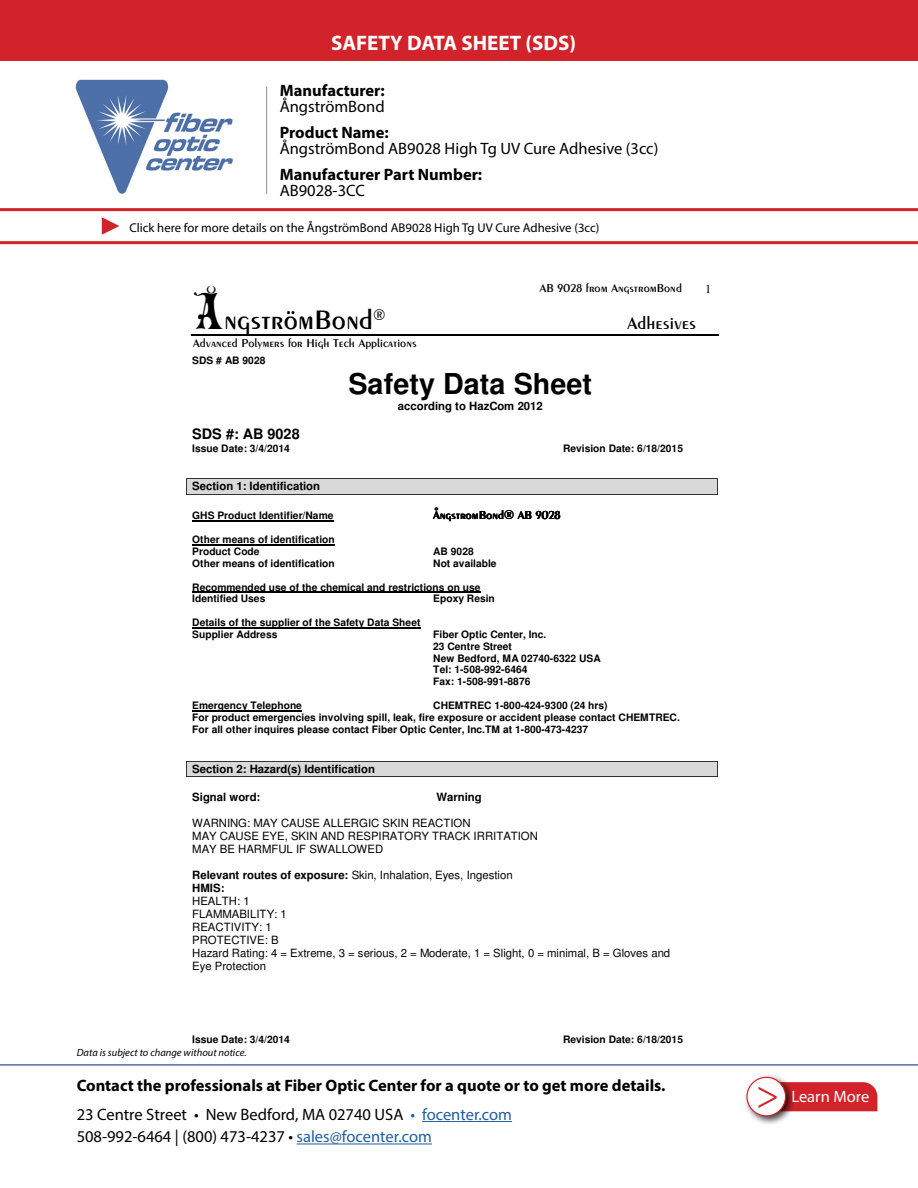
<style>
.page{position:relative;width:918px;height:1188px;background:#fff}
.page>*{position:absolute;margin:0;border:0;box-sizing:border-box;transform-origin:0 0}
.t1{font:42px "Minion Pro";color:#d2232a}
.t2{font:700 28.8px "Helvetica";letter-spacing:.005em;color:#000}
.t3{font:28.8px "Penwin";color:#000}
.t4{font:700 21px "Myriad Pro";color:#fff}
.t5{font:18.6px "Penwin";color:#000}
.t6{font:16.5px/22.5px "Myriad Pro";color:#000}
.t7{font:700 16.5px/16.5px "Myriad Pro";color:#000}
.t8{font:16.5px "Myriad Pro";color:#fff}
.t9{font:700 14.4px "Helvetica";color:#000}
.t10{font:12.75px "Myriad Pro";color:#000}
.t11{font:12.3px "Penwin";color:#000}
.t12{font:12.3px "Times";color:#000}
.t13{font:11.4px/13px "Helvetica";letter-spacing:-.005em;color:#000}
.t14{font:700 11.4px "Helvetica";color:#000}
.t15{font:italic 10.5px "Myriad Pro";color:#000}
.t16{font:700 10.2px/11.9px "Helvetica";color:#000}
.s1{font-weight:400}
.s2{font-weight:700}
.s3{font-family:"Max Circus";font-size:49.5px}
.s4{color:#215e9e}
</style>
<div class="page">
<hr style="left:422px;top:1121px;width:90px;height:1px;background:#215e9e">
<hr style="left:297px;top:1144px;width:135px;height:1px;background:#215e9e">
<hr style="left:0;top:1064px;width:918px;height:2px;background:#4f70a8">
<img style="left:75px;top:79px;width:158px;height:115px">
<hr style="left:266px;top:87px;width:1px;height:107px;background:#8a8c8e">
<div style="left:796px;top:1082px;width:81px;height:29px;background:#d2232a"></div>
<div style="left:743px;top:1074px;width:53px;height:52px;background:#000;opacity:.75"></div>
<div style="left:747px;top:1077px;width:39px;height:39px;background:#fff;border-radius:50%"></div>
<div style="left:746px;top:1077px;width:40px;height:39px;border:1px solid #d2232a;border-radius:50%"></div>
<hr style="left:0;top:241px;width:918px;height:3px;background:#d2232a">
<hr style="left:0;top:208px;width:918px;height:3px;background:#d2232a">
<svg style="left:102px;top:217px;width:17px;height:18px"></svg>
<div style="left:0;top:0;width:918px;height:60px;background:#d2232a"></div>
<hr style="left:191px;top:334px;width:528px;height:2px;background:#000">
<div style="left:187px;top:479px;width:530px;height:15px;background:#d9d9d9"></div>
<hr style="left:187px;top:478px;width:530px;height:1px;background:#333">
<hr style="left:187px;top:494px;width:530px;height:1px;background:#333">
<svg style="left:186px;top:478px;width:1px;height:17px"></svg>
<svg style="left:717px;top:478px;width:1px;height:17px"></svg>
<hr style="left:192px;top:520px;width:142px;height:1px;background:#000">
<hr style="left:192px;top:544px;width:143px;height:1px;background:#000">
<hr style="left:192px;top:592px;width:289px;height:1px;background:#000">
<hr style="left:192px;top:627px;width:229px;height:1px;background:#000">
<hr style="left:192px;top:710px;width:110px;height:1px;background:#000">
<div style="left:187px;top:762px;width:530px;height:15px;background:#d9d9d9"></div>
<hr style="left:187px;top:761px;width:530px;height:1px;background:#333">
<hr style="left:187px;top:777px;width:530px;height:1px;background:#333">
<svg style="left:186px;top:761px;width:1px;height:16px"></svg>
<svg style="left:717px;top:761px;width:1px;height:16px"></svg>
<p class="t4" style="left:331px;top:29px;width:246px">SAFETY DATA SHEET (SDS)</p>
<p class="t7" style="left:280px;top:81px;width:107px">Manufacturer:<br><span class="s1">ÅngströmBond</span></p>
<p class="t6" style="left:280px;top:124px;width:380px;line-height:16.5px"><span class="s2">Product Name:<br></span>ÅngströmBond AB9028 High Tg UV Cure Adhesive (3cc)</p>
<p class="t7" style="left:280px;top:165px;width:204px">Manufacturer Part Number:</p>
<p class="t6" style="left:280px;top:179px;width:87px">AB9028-3CC</p>
<p class="t10" style="left:129px;top:220px;width:472px">Click here for more details on the ÅngströmBond AB9028 High Tg UV Cure Adhesive (3cc)</p>
<p class="t3" style="left:192px;top:302px;width:195px"><span class="s3">Å</span>ngströmBond<sup>®</sup></p>
<p class="t11" style="left:193px;top:336px;width:225px">Advanced Polymers for High Tech Applications</p>
<p class="t16" style="left:192px;top:356px;width:75px">SDS # AB 9028</p>
<p class="t11" style="left:540px;top:281px;width:144px">AB 9028 from AngstromBond</p>
<p class="t5" style="left:628px;top:312px;width:70px">Adhesives</p>
<p class="t2" style="left:348px;top:373px;width:245px">Safety Data Sheet</p>
<p class="t14" style="left:398px;top:402px;width:146px">according to HazCom 2012</p>
<p class="t9" style="left:192px;top:429px;width:109px">SDS #: AB 9028</p>
<p class="t16" style="left:192px;top:444px;width:99px">Issue Date: 3/4/2014</p>
<p class="t16" style="left:563px;top:444px;width:122px">Revision Date: 6/18/2015</p>
<p class="t14" style="left:192px;top:482px;width:129px">Section 1: Identification</p>
<p class="t16" style="left:192px;top:510px;width:143px">GHS Product Identifier/Name</p>
<p class="t11" style="left:434px;top:507px;width:129px">ÅngstromBond® AB 9028</p>
<p class="t16" style="left:192px;top:535px;width:144px">Other means of identification<br>Product Code</p>
<p class="t16" style="left:433px;top:546px;width:42px">AB 9028</p>
<p class="t16" style="left:192px;top:558px;width:144px">Other means of identification</p>
<p class="t16" style="left:433px;top:558px;width:65px">Not available</p>
<p class="t16" style="left:192px;top:582px;width:290px">Recommended use of the chemical and restrictions on use<br>Identified Uses</p>
<p class="t16" style="left:433px;top:594px;width:63px">Epoxy Resin</p>
<p class="t16" style="left:192px;top:617px;width:230px">Details of the supplier of the Safety Data Sheet<br>Supplier Address</p>
<p class="t16" style="left:433px;top:629px;width:169px">Fiber Optic Center, Inc.<br>23 Centre Street<br>New Bedford, MA 02740-6322 USA<br>Tel: 1-508-992-6464<br>Fax: 1-508-991-8876</p>
<p class="t16" style="left:192px;top:700px;width:489px;text-indent:241px">CHEMTREC 1-800-424-9300 (24 hrs)<br>For product emergencies involving spill, leak, fire exposure or accident please contact CHEMTREC.<br>For all other inquires please contact Fiber Optic Center, Inc.TM at 1-800-473-4237</p>
<p class="t14" style="left:192px;top:765px;width:184px">Section 2: Hazard(s) Identification</p>
<p class="t14" style="left:192px;top:792px;width:70px">Signal word:</p>
<p class="t14" style="left:436px;top:792px;width:47px">Warning</p>
<p class="t13" style="left:192px;top:817px;width:347px">WARNING: MAY CAUSE ALLERGIC SKIN REACTION<br>MAY CAUSE EYE, SKIN AND RESPIRATORY TRACK IRRITATION<br>MAY BE HARMFUL IF SWALLOWED</p>
<p class="t13" style="left:192px;top:869px;width:479px"><span class="s2">Relevant routes of exposure:</span> Skin, Inhalation, Eyes, Ingestion<br><span class="s2">HMIS:<br></span>HEALTH: 1<br>FLAMMABILITY: 1<br>REACTIVITY: 1<br>PROTECTIVE: B<br>Hazard Rating: 4 = Extreme, 3 = serious, 2 = Moderate, 1 = Slight, 0 = minimal, B = Gloves and<br>Eye Protection</p>
<p class="t16" style="left:192px;top:700px;width:111px">Emergency Telephone</p>
<p class="t12" style="left:705px;top:281px;width:8px">1</p>
<p class="t16" style="left:192px;top:1035px;width:99px">Issue Date: 3/4/2014</p>
<p class="t16" style="left:563px;top:1035px;width:122px">Revision Date: 6/18/2015</p>
<p class="t15" style="left:77px;top:1046px;width:171px">Data is subject to change without notice.</p>
<p class="t7" style="left:77px;top:1076px;width:590px">Contact the professionals at Fiber Optic Center for a quote or to get more details.</p>
<p class="t6" style="left:77px;top:1103px;width:437px">23 Centre Street • New Bedford, MA 02740 USA <span class="s4">• focenter.com<br></span>508-992-6464 | (800) 473-4237 • <span class="s4">sales@focenter.com</span></p>
<p class="t1" style="left:756px;top:1066px;width:25px">&gt;</p>
<p class="t8" style="left:791px;top:1087px;width:79px">Learn More</p>
</div>
